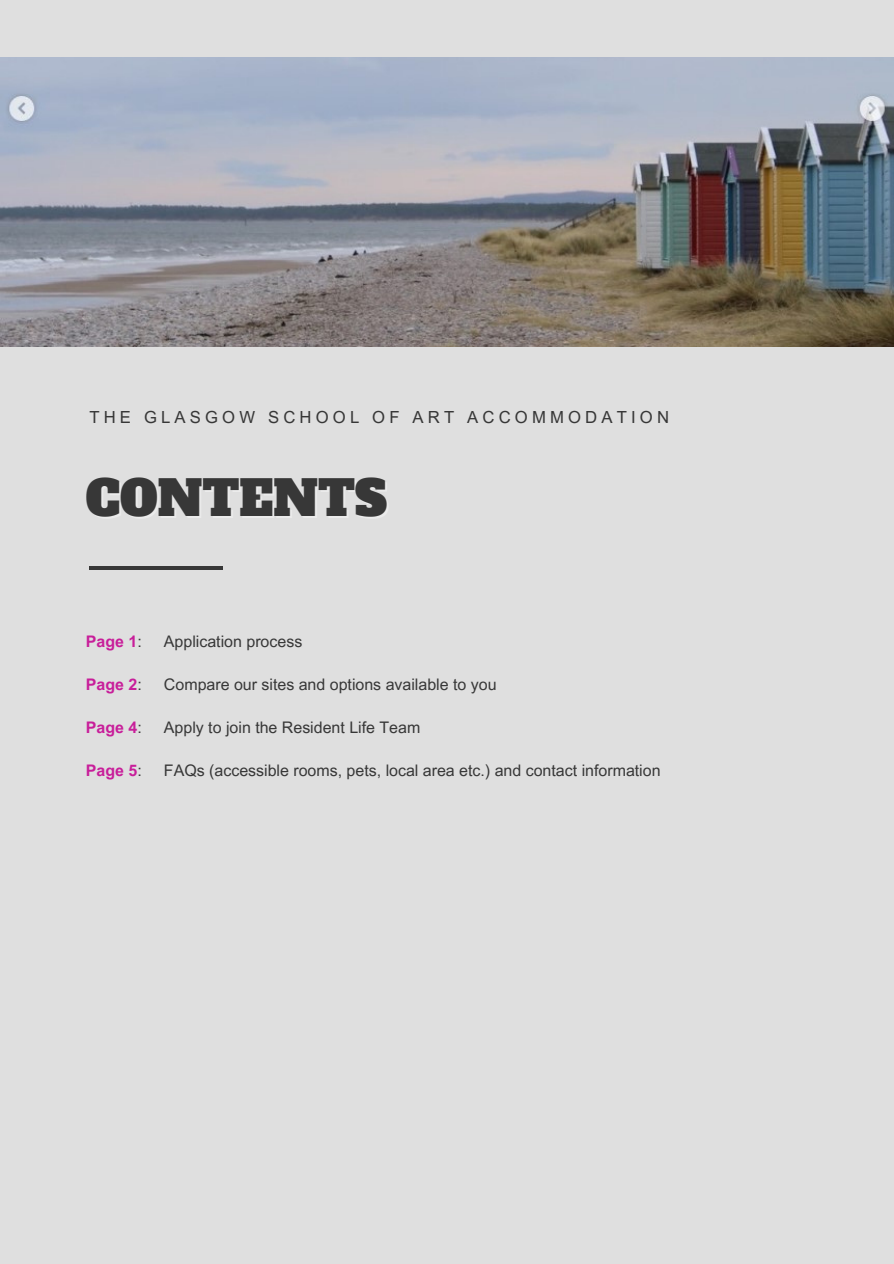
<style>
.page{position:relative;width:894px;height:1264px;background:#fff}
.page>*{position:absolute;margin:0;border:0;box-sizing:border-box;transform-origin:0 0}
.t1{font:47.4px "Alfa Slab One";color:#373737}
.t2{font:16.65px "Arial MT Pro";letter-spacing:.25em;color:#373737}
.t3{font:15.9px "Arial MT Pro";color:#373737}
.t4{font:700 15.9px "Arial MT Pro";color:#c81e9a}
.s1{font-weight:400;color:#373737}
</style>
<div class="page">
<div style="left:0;top:0;width:893px;height:1263px;background:#dfdfdf"></div>
<hr style="left:89px;top:566px;width:134px;height:4px;background:#373737">
<img style="left:0;top:58px;width:893px;height:288px">
<p class="t2" style="left:89px;top:411px;width:581px">THE GLASGOW SCHOOL OF ART ACCOMMODATION</p>
<h1 class="t1" style="left:86px;top:467px;width:303px">CONTENTS</h1>
<p class="t4" style="left:86px;top:635px;width:57px">Page 1<span class="s1">:</span></p>
<p class="t3" style="left:164px;top:635px;width:140px">Application process</p>
<p class="t4" style="left:86px;top:678px;width:57px">Page 2<span class="s1">:</span></p>
<p class="t3" style="left:164px;top:678px;width:334px">Compare our sites and options available to you</p>
<p class="t4" style="left:86px;top:721px;width:57px">Page 4<span class="s1">:</span></p>
<p class="t3" style="left:164px;top:721px;width:258px">Apply to join the Resident Life Team</p>
<p class="t4" style="left:86px;top:764px;width:57px">Page 5<span class="s1">:</span></p>
<p class="t3" style="left:164px;top:764px;width:498px">FAQs (accessible rooms, pets, local area etc.) and contact information</p>
</div>
